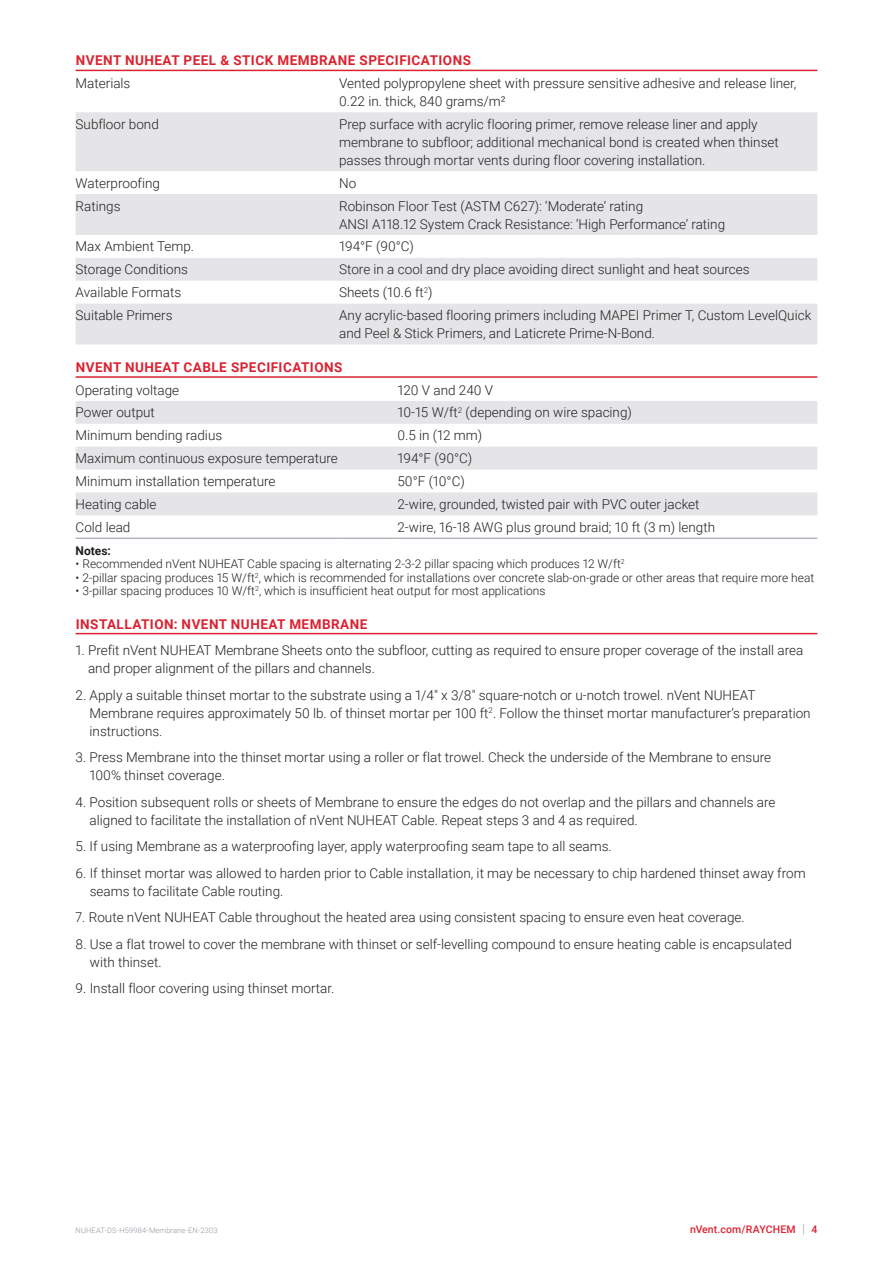
<style>
.page{position:relative;width:893px;height:1263px;background:#fff}
.page>*{position:absolute;margin:0;border:0;box-sizing:border-box;transform-origin:0 0}
.Bodytext_1{font:300 13.5px/18px "Roboto";color:#231f20}
.Bodytext_2{font:300 13.5px/18px "Roboto";color:#231f20}
.Subhead{font:700 13.5px "Roboto";letter-spacing:.035em;color:#db2230}
.Caption_text{font:300 12px "Roboto";color:#231f20}
.Caption_text-2{font:700 12px "Roboto";color:#231f20}
.t1{font:500 10.5px "Roboto";letter-spacing:.015em;color:#db2230}
.t2{font:300 7.5px "Roboto";letter-spacing:.015em;color:#8f959e}
.s1{font-weight:300;font-size:12.6px;color:#8f959e}
</style>
<div class="page">
<hr style="left:76px;top:70px;width:741px;height:1px;background:#db2230">
<hr style="left:76px;top:376px;width:741px;height:2px;background:#db2230">
<hr style="left:76px;top:633px;width:741px;height:1px;background:#db2230">
<svg style="left:76px;top:112px;width:741px;height:232px;fill:#e5e5e8"></svg>
<svg style="left:76px;top:401px;width:741px;height:114px;fill:#e5e5e8"></svg>
<hr style="left:76px;top:538px;width:263px;height:1px;background:#8f959e">
<hr style="left:339px;top:538px;width:58px;height:1px;background:#8f959e">
<hr style="left:397px;top:538px;width:420px;height:1px;background:#8f959e">
<p class="Subhead" style="left:76px;top:51px;width:397px">NVENT NUHEAT PEEL &amp; STICK MEMBRANE SPECIFICATIONS</p>
<p class="Bodytext_2" style="left:76px;top:74px;width:56px">Materials</p>
<p class="Bodytext_2" style="left:339px;top:74px;width:459px">Vented polypropylene sheet with pressure sensitive adhesive and release liner,<br>0.22 in. thick, 840 grams/m²</p>
<p class="Bodytext_2" style="left:76px;top:114px;width:85px">Subfloor bond</p>
<p class="Bodytext_2" style="left:339px;top:114px;width:441px">Prep surface with acrylic flooring primer, remove release liner and apply membrane to subfloor; additional mechanical bond is created when thinset passes through mortar vents during floor covering installation.</p>
<p class="Bodytext_2" style="left:76px;top:173px;width:86px">Waterproofing</p>
<p class="Bodytext_2" style="left:339px;top:173px;width:19px">No</p>
<p class="Bodytext_2" style="left:76px;top:196px;width:46px">Ratings</p>
<p class="Bodytext_2" style="left:339px;top:196px;width:306px">Robinson Floor Test (ASTM C627): ‘Moderate’ rating</p>
<p class="Bodytext_2" style="left:339px;top:214px;width:388px">ANSI A118.12 System Crack Resistance: ‘High Performance’ rating</p>
<p class="Bodytext_2" style="left:76px;top:237px;width:120px">Max Ambient Temp.</p>
<p class="Bodytext_2" style="left:339px;top:237px;width:76px">194°F (90°C)</p>
<p class="Bodytext_2" style="left:76px;top:260px;width:114px">Storage Conditions</p>
<p class="Bodytext_2" style="left:339px;top:260px;width:412px">Store in a cool and dry place avoiding direct sunlight and heat sources</p>
<p class="Bodytext_2" style="left:76px;top:283px;width:107px">Available Formats</p>
<p class="Bodytext_2" style="left:339px;top:283px;width:95px">Sheets (10.6 ft<sup>2</sup>)</p>
<p class="Bodytext_2" style="left:76px;top:306px;width:98px">Suitable Primers</p>
<p class="Bodytext_2" style="left:339px;top:306px;width:474px">Any acrylic-based flooring primers including MAPEI Primer T, Custom LevelQuick and Peel &amp; Stick Primers, and Laticrete Prime-N-Bond.</p>
<p class="Subhead" style="left:76px;top:358px;width:268px">NVENT NUHEAT CABLE SPECIFICATIONS</p>
<p class="Bodytext_2" style="left:76px;top:380px;width:105px">Operating voltage</p>
<p class="Bodytext_2" style="left:397px;top:380px;width:97px">120 V and 240 V</p>
<p class="Bodytext_2" style="left:76px;top:403px;width:81px">Power output</p>
<p class="Bodytext_2" style="left:397px;top:403px;width:236px">10-15 W/ft<sup>2</sup> (depending on wire spacing)</p>
<p class="Bodytext_2" style="left:76px;top:426px;width:148px">Minimum bending radius</p>
<p class="Bodytext_2" style="left:397px;top:426px;width:86px">0.5 in (12 mm)</p>
<p class="Bodytext_2" style="left:76px;top:449px;width:264px">Maximum continuous exposure temperature</p>
<p class="Bodytext_2" style="left:397px;top:449px;width:76px">194°F (90°C)</p>
<p class="Bodytext_2" style="left:76px;top:472px;width:201px">Minimum installation temperature</p>
<p class="Bodytext_2" style="left:397px;top:472px;width:69px">50°F (10°C)</p>
<p class="Bodytext_2" style="left:76px;top:495px;width:82px">Heating cable</p>
<p class="Bodytext_2" style="left:397px;top:495px;width:303px">2-wire, grounded, twisted pair with PVC outer jacket</p>
<p class="Bodytext_2" style="left:76px;top:517px;width:56px">Cold lead</p>
<p class="Bodytext_2" style="left:397px;top:517px;width:319px">2-wire, 16-18 AWG plus ground braid; 10 ft (3 m) length</p>
<p class="Caption_text-2" style="left:76px;top:542px;width:37px">Notes:</p>
<p class="Caption_text" style="left:76px;top:555px;width:551px">• Recommended nVent NUHEAT Cable spacing is alternating 2-3-2 pillar spacing which produces 12 W/ft<sup>2</sup></p>
<p class="Caption_text" style="left:76px;top:569px;width:740px">• 2-pillar spacing produces 15 W/ft<sup>2</sup>, which is recommended for installations over concrete slab-on-grade or other areas that require more heat</p>
<p class="Caption_text" style="left:76px;top:582px;width:471px">• 3-pillar spacing produces 10 W/ft<sup>2</sup>, which is insufficient heat output for most applications</p>
<p class="Subhead" style="left:76px;top:614px;width:293px">INSTALLATION: NVENT NUHEAT MEMBRANE</p>
<p class="Bodytext_1" style="left:88px;top:641px;width:717px;text-indent:-12px">1. Prefit nVent NUHEAT Membrane Sheets onto the subfloor, cutting as required to ensure proper coverage of the install area and proper alignment of the pillars and channels.</p>
<p class="Bodytext_1" style="left:90px;top:685px;width:723px;text-indent:-14px">2. Apply a suitable thinset mortar to the substrate using a 1/4" x 3/8" square-notch or u-notch trowel. nVent NUHEAT<br>Membrane requires approximately 50 lb. of thinset mortar per 100 ft<sup>2</sup>. Follow the thinset mortar manufacturer’s preparation instructions.</p>
<p class="Bodytext_1" style="left:90px;top:748px;width:683px;text-indent:-14px">3. Press Membrane into the thinset mortar using a roller or flat trowel. Check the underside of the Membrane to ensure<br>100% thinset coverage.</p>
<p class="Bodytext_1" style="left:90px;top:792px;width:687px;text-indent:-14px">4. Position subsequent rolls or sheets of Membrane to ensure the edges do not overlap and the pillars and channels are aligned to facilitate the installation of nVent NUHEAT Cable. Repeat steps 3 and 4 as required.</p>
<p class="Bodytext_1" style="left:76px;top:837px;width:538px">5. If using Membrane as a waterproofing layer, apply waterproofing seam tape to all seams.</p>
<p class="Bodytext_1" style="left:90px;top:863px;width:717px;text-indent:-14px">6. If thinset mortar was allowed to harden prior to Cable installation, it may be necessary to chip hardened thinset away from seams to facilitate Cable routing.</p>
<p class="Bodytext_1" style="left:76px;top:908px;width:671px">7. Route nVent NUHEAT Cable throughout the heated area using consistent spacing to ensure even heat coverage.</p>
<p class="Bodytext_1" style="left:90px;top:934px;width:703px;text-indent:-14px">8. Use a flat trowel to cover the membrane with thinset or self-levelling compound to ensure heating cable is encapsulated with thinset.</p>
<p class="Bodytext_1" style="left:76px;top:979px;width:260px">9. Install floor covering using thinset mortar.</p>
<p class="t2" style="left:76px;top:1225px;width:143px">NUHEAT-DS-H59984-Membrane-EN-2303</p>
<p class="t1" style="left:690px;top:1222px;width:129px">nVent.com/RAYCHEM <span class="s1">|</span> 4</p>
</div>
